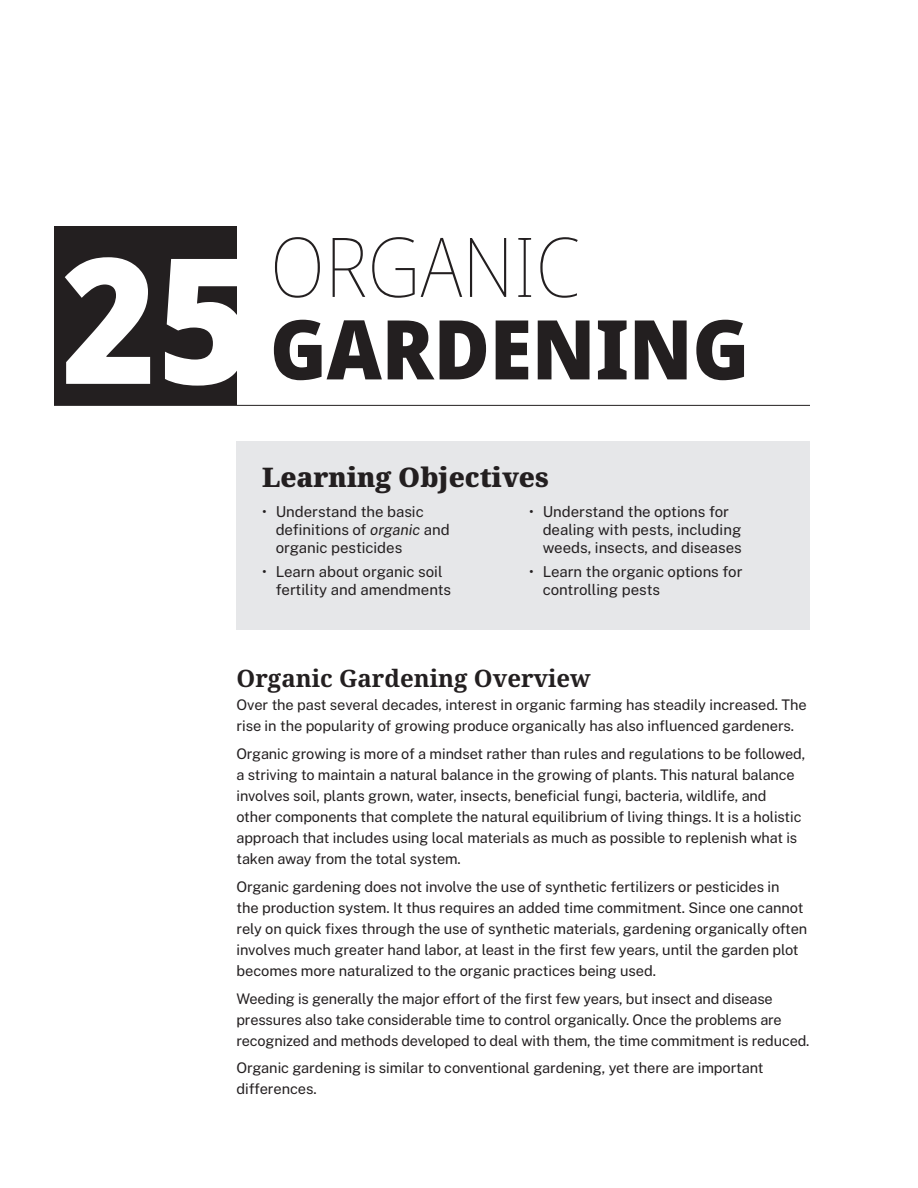
<style>
.page{position:relative;width:918px;height:1188px;background:#fff}
.page>*{position:absolute;margin:0;border:0;box-sizing:border-box;transform-origin:0 0}
.t1{font:900 semi-condensed 174.9px "Noto Sans";color:#fff}
.t2{font:900 semi-condensed 82.5px "Noto Sans";color:#231f20}
.t3{font:100 semi-condensed 82.5px "Noto Sans";color:#231f20}
.t4{font:900 27px "Noto Serif";color:#231f20}
.t5{font:700 24px "Noto Serif";color:#231f20}
.t6{font:100 15px/18px "Public Sans";color:#231f20}
.t7{font:100 14.7px/21px "Public Sans";letter-spacing:-.005em;color:#231f20}
.s1{font-style:italic}
</style>
<div class="page">
<div style="left:237px;top:441px;width:573px;height:189px;background:#e6e7e9"></div>
<hr style="left:54px;top:405px;width:756px;height:1px;background:#231f20">
<div style="left:54px;top:227px;width:183px;height:178px;background:#231f20"></div>
<h1 class="t1" style="left:62px;top:188px;width:192px">25</h1>
<h2 class="t3" style="left:270px;top:208px;width:312px">ORGANIC</h2>
<h2 class="t2" style="left:270px;top:287px;width:481px">GARDENING</h2>
<h3 class="t4" style="left:262px;top:458px;width:288px">Learning Objectives</h3>
<p class="t6" style="left:276px;top:502px;width:176px;text-indent:-14px">• Understand the basic definitions of <span class="s1">organic</span> and organic pesticides</p>
<p class="t6" style="left:276px;top:563px;width:177px;text-indent:-14px">• Learn about organic soil fertility and amendments</p>
<p class="t6" style="left:543px;top:502px;width:201px;text-indent:-14px">• Understand the options for dealing with pests, including weeds, insects, and diseases</p>
<p class="t6" style="left:543px;top:563px;width:201px;text-indent:-14px">• Learn the organic options for controlling pests</p>
<h3 class="t5" style="left:237px;top:662px;width:356px">Organic Gardening Overview</h3>
<p class="t7" style="left:237px;top:694px;width:572px">Over the past several decades, interest in organic farming has steadily increased. The rise in the popularity of growing produce organically has also influenced gardeners.</p>
<p class="t7" style="left:237px;top:743px;width:570px">Organic growing is more of a mindset rather than rules and regulations to be followed, a striving to maintain a natural balance in the growing of plants. This natural balance involves soil, plants grown, water, insects, beneficial fungi, bacteria, wildlife, and other components that complete the natural equilibrium of living things. It is a holistic approach that includes using local materials as much as possible to replenish what is taken away from the total system.</p>
<p class="t7" style="left:237px;top:876px;width:572px">Organic gardening does not involve the use of synthetic fertilizers or pesticides in<br>the production system. It thus requires an added time commitment. Since one cannot rely on quick fixes through the use of synthetic materials, gardening organically often involves much greater hand labor, at least in the first few years, until the garden plot becomes more naturalized to the organic practices being used.</p>
<p class="t7" style="left:237px;top:987px;width:574px">Weeding is generally the major effort of the first few years, but insect and disease pressures also take considerable time to control organically. Once the problems are recognized and methods developed to deal with them, the time commitment is reduced.</p>
<p class="t7" style="left:237px;top:1057px;width:529px">Organic gardening is similar to conventional gardening, yet there are important differences.</p>
</div>
